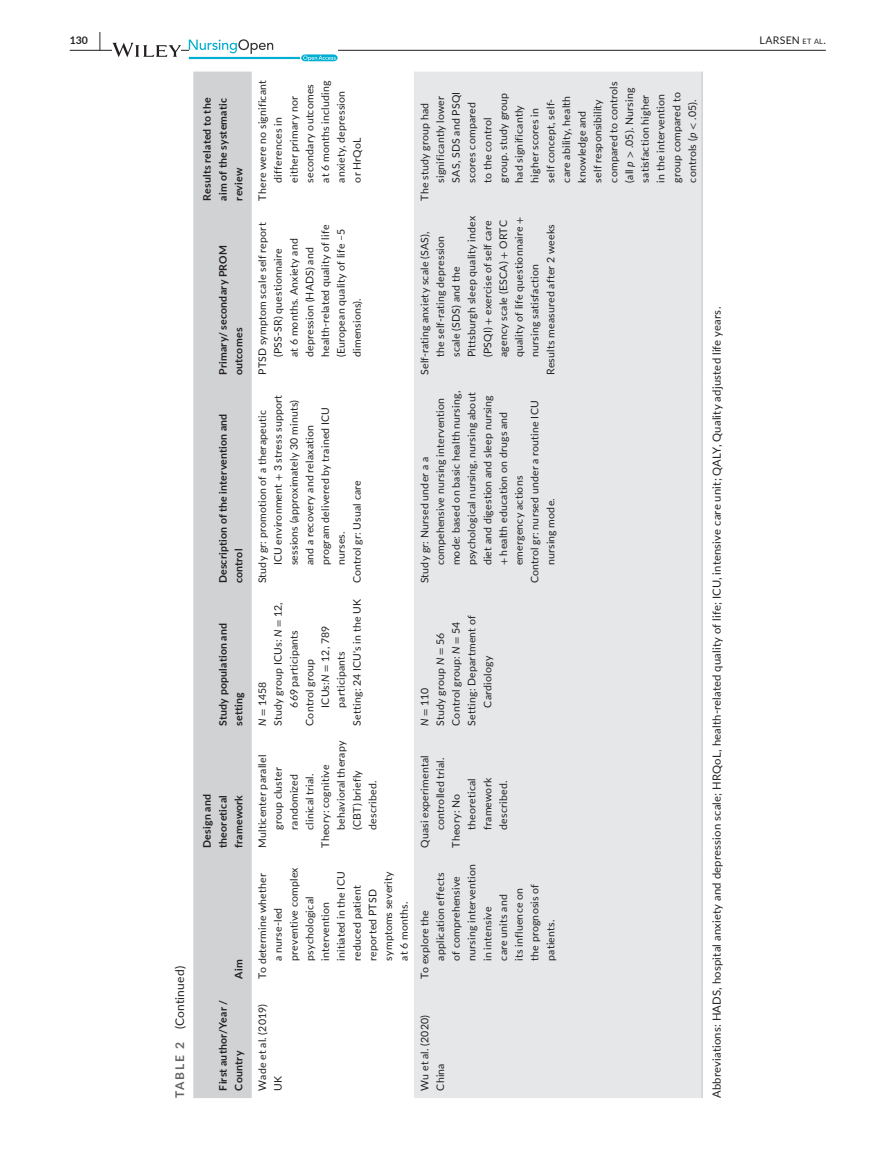
<style>
.page{position:relative;width:893px;height:1174px;background:#fff}
.page>*{position:absolute;margin:0;border:0;box-sizing:border-box;transform-origin:0 0}
.t1{font:12px "Lato";letter-spacing:.015em;color:#231f20}
.t2{font:11.25px "Lato";letter-spacing:.015em;color:#231f20}
.t3{font:10.5px/15.8px "Lato";letter-spacing:.02em;color:#231f20}
.t4{font:700 10.5px/15.8px "Lato";letter-spacing:.02em;color:#231f20}
.t5{font:10.5px "Lato";letter-spacing:.025em;color:#231f20}
.s1{font-size:19.5px}
.s2{font-size:7.35px}
.s3{font-weight:700;color:#636366}
.s4{font-family:"STIX"}
.s5{font-style:italic}
</style>
<div class="page">
<hr style="left:70px;top:50px;width:756px;height:1px;background:#231f20">
<svg style="left:112px;top:43px;width:69px;height:14px"></svg>
<svg style="left:189px;top:39px;width:149px;height:22px"></svg>
<div style="left:193px;top:72px;width:59px;height:1026px;background:#d1d2d4"></div>
<div style="left:414px;top:72px;width:287px;height:1026px;background:#e6e7e9"></div>
<hr style="left:701px;top:986px;width:2px;height:112px;background:#d1d2d4">
<hr style="left:701px;top:855px;width:2px;height:131px;background:#d1d2d4">
<hr style="left:701px;top:733px;width:2px;height:122px;background:#d1d2d4">
<hr style="left:701px;top:591px;width:2px;height:142px;background:#d1d2d4">
<hr style="left:701px;top:382px;width:2px;height:209px;background:#d1d2d4">
<hr style="left:701px;top:208px;width:2px;height:174px;background:#d1d2d4">
<hr style="left:701px;top:72px;width:2px;height:136px;background:#d1d2d4">
<p class="t4" style="left:70px;top:32px;width:33px">130 <span class="s1">|</span></p>
<p class="t5" style="left:760px;top:33px;width:68px">LARSEN <span class="s2">et al</span>.</p>
<p class="t1" style="left:171px;top:1098px;width:133px;rotate:-90deg"><span class="s3">TABLE 2</span> (Continued)</p>
<p class="t4" style="left:199px;top:200px;width:104px;text-align:justify;rotate:-90deg">Results related to the aim of the systematic review</p>
<p class="t4" style="left:215px;top:375px;width:131px;rotate:-90deg">Primary/ secondary PROM outcomes</p>
<p class="t4" style="left:215px;top:583px;width:171px;rotate:-90deg">Description of the intervention and control</p>
<p class="t4" style="left:215px;top:725px;width:104px;rotate:-90deg">Study population and setting</p>
<p class="t4" style="left:199px;top:848px;width:55px;text-align:justify;rotate:-90deg">Design and theoretical framework</p>
<p class="t4" style="left:230px;top:978px;width:21px;rotate:-90deg">Aim</p>
<p class="t4" style="left:215px;top:1090px;width:92px;rotate:-90deg">First author/Year /<br>Country</p>
<p class="t3" style="left:254px;top:182px;width:104px;text-indent:-18px;rotate:-90deg">There were no significant differences in<br>either primary nor secondary outcomes at 6 months including anxiety, depression or HrQoL</p>
<p class="t3" style="left:254px;top:357px;width:136px;text-indent:-18px;rotate:-90deg">PTSD symptom scale self report (PSS-SR) questionnaire<br>at 6 months. Anxiety and depression (HADS) and health-related quality of life (European quality of life –5 dimensions).</p>
<p class="t3" style="left:270px;top:565px;width:172px;rotate:-90deg">ICU environment <span class="s4">+</span> 3 stress support</p>
<p class="t3" style="left:286px;top:565px;width:167px;rotate:-90deg">sessions (approximately 30 minuts)</p>
<p class="t3" style="left:317px;top:565px;width:160px;rotate:-90deg">program delivered by trained ICU</p>
<p class="t3" style="left:254px;top:583px;width:175px;rotate:-90deg">Study gr: promotion of a therapeutic</p>
<p class="t3" style="left:301px;top:565px;width:142px;rotate:-90deg">and a recovery and relaxation</p>
<p class="t3" style="left:349px;top:583px;width:105px;rotate:-90deg">Control gr: Usual care</p>
<p class="t3" style="left:333px;top:565px;width:36px;rotate:-90deg">nurses.</p>
<p class="t3" style="left:349px;top:725px;width:128px;rotate:-90deg">Setting: 24 ICU's in the UK</p>
<p class="t3" style="left:270px;top:725px;width:125px;rotate:-90deg">Study group ICUs: <span class="s5">N</span> <span class="s4">=</span> 12,</p>
<p class="t3" style="left:317px;top:707px;width:83px;rotate:-90deg">ICUs:<span class="s5">N</span> <span class="s4">=</span> 12, 789</p>
<p class="t3" style="left:286px;top:707px;width:79px;rotate:-90deg">669 participants</p>
<p class="t3" style="left:333px;top:707px;width:58px;rotate:-90deg">participants</p>
<p class="t3" style="left:301px;top:725px;width:68px;rotate:-90deg">Control group</p>
<p class="t3" style="left:254px;top:725px;width:46px;rotate:-90deg"><span class="s5">N</span> <span class="s4">=</span> 1458</p>
<p class="t3" style="left:333px;top:830px;width:91px;rotate:-90deg">behavioral therapy</p>
<p class="t3" style="left:254px;top:848px;width:94px;rotate:-90deg">Multicenter parallel</p>
<p class="t3" style="left:270px;top:830px;width:64px;rotate:-90deg">group cluster</p>
<p class="t3" style="left:286px;top:830px;width:57px;rotate:-90deg">randomized</p>
<p class="t3" style="left:301px;top:830px;width:58px;rotate:-90deg">clinical trial.</p>
<p class="t3" style="left:317px;top:848px;width:85px;rotate:-90deg">Theory: cognitive</p>
<p class="t3" style="left:349px;top:830px;width:61px;rotate:-90deg">(CBT) briefly</p>
<p class="t3" style="left:364px;top:830px;width:51px;rotate:-90deg">described.</p>
<p class="t3" style="left:254px;top:960px;width:95px;text-indent:-18px;rotate:-90deg">To determine whether a nurse-led preventive complex psychological intervention initiated in the ICU reduced patient reported PTSD symptoms severity at 6 months.</p>
<p class="t3" style="left:254px;top:1090px;width:87px;rotate:-90deg">Wade et al. (2019)<br>UK</p>
<p class="t3" style="left:416px;top:183px;width:103px;text-indent:-18px;rotate:-90deg">The study group had significantly lower<br>SAS, SDS and PSQI scores compared<br>to the control<br>group. study group had significantly higher scores in<br>self concept, self&shy;care ability, health knowledge and<br>self responsibility compared to controls (all <span class="s5">p</span> <span class="s4">&gt;</span> .05). Nursing satisfaction higher<br>in the intervention group compared to controls (<span class="s5">p</span> <span class="s4">&lt;</span> .05).</p>
<p class="t3" style="left:463px;top:357px;width:143px;rotate:-90deg">Pittsburgh sleep quality index</p>
<p class="t3" style="left:479px;top:357px;width:138px;rotate:-90deg">(PSQI) <span class="s4">+</span> exercise of self care</p>
<p class="t3" style="left:495px;top:357px;width:138px;rotate:-90deg">agency scale (ESCA) <span class="s4">+</span> ORTC</p>
<p class="t3" style="left:511px;top:357px;width:142px;rotate:-90deg">quality of life questionnaire <span class="s4">+</span></p>
<p class="t3" style="left:542px;top:375px;width:152px;rotate:-90deg">Results measured after 2 weeks</p>
<p class="t3" style="left:416px;top:375px;width:145px;rotate:-90deg">Self-rating anxiety scale (SAS),</p>
<p class="t3" style="left:432px;top:357px;width:122px;rotate:-90deg">the self-rating depression</p>
<p class="t3" style="left:526px;top:357px;width:94px;rotate:-90deg">nursing satisfaction</p>
<p class="t3" style="left:448px;top:357px;width:92px;rotate:-90deg">scale (SDS) and the</p>
<p class="t3" style="left:432px;top:565px;width:169px;rotate:-90deg">compehensive nursing intervention</p>
<p class="t3" style="left:448px;top:565px;width:176px;rotate:-90deg">mode: based on basic health nursing,</p>
<p class="t3" style="left:463px;top:565px;width:174px;rotate:-90deg">psychological nursing, nursing about</p>
<p class="t3" style="left:479px;top:565px;width:172px;rotate:-90deg">diet and digestion and sleep nursing</p>
<p class="t3" style="left:526px;top:583px;width:184px;rotate:-90deg">Control gr: nursed under a routine ICU</p>
<p class="t3" style="left:495px;top:565px;width:155px;rotate:-90deg"><span class="s4">+</span> health education on drugs and</p>
<p class="t3" style="left:416px;top:583px;width:128px;rotate:-90deg">Study gr: Nursed under a a</p>
<p class="t3" style="left:511px;top:565px;width:91px;rotate:-90deg">emergency actions</p>
<p class="t3" style="left:542px;top:565px;width:69px;rotate:-90deg">nursing mode.</p>
<p class="t3" style="left:432px;top:726px;width:94px;rotate:-90deg">Study group <span class="s5">N</span> <span class="s4">=</span> 56</p>
<p class="t3" style="left:448px;top:726px;width:106px;rotate:-90deg">Control group: <span class="s5">N</span> <span class="s4">=</span> 54</p>
<p class="t3" style="left:463px;top:726px;width:112px;rotate:-90deg">Setting: Department of</p>
<p class="t3" style="left:479px;top:708px;width:53px;rotate:-90deg">Cardiology</p>
<p class="t3" style="left:416px;top:726px;width:39px;rotate:-90deg"><span class="s5">N</span> <span class="s4">=</span> 110</p>
<p class="t3" style="left:416px;top:848px;width:94px;rotate:-90deg">Quasi experimental</p>
<p class="t3" style="left:432px;top:830px;width:74px;rotate:-90deg">controlled trial.</p>
<p class="t3" style="left:463px;top:830px;width:53px;rotate:-90deg">theoretical</p>
<p class="t3" style="left:479px;top:830px;width:53px;rotate:-90deg">framework</p>
<p class="t3" style="left:495px;top:830px;width:51px;rotate:-90deg">described.</p>
<p class="t3" style="left:448px;top:848px;width:56px;rotate:-90deg">Theory: No</p>
<p class="t3" style="left:416px;top:960px;width:98px;text-indent:-18px;rotate:-90deg">To explore the application effects of comprehensive nursing intervention in intensive<br>care units and<br>its influence on<br>the prognosis of patients.</p>
<p class="t3" style="left:416px;top:1090px;width:77px;rotate:-90deg">Wu et al. (2020)<br>China</p>
<p class="t2" style="left:709px;top:1098px;width:793px;rotate:-90deg">Abbreviations: HADS, hospital anxiety and depression scale; HRQoL, health-related quality of life; ICU, intensive care unit; QALY, Quality adjusted life years.</p>
</div>
